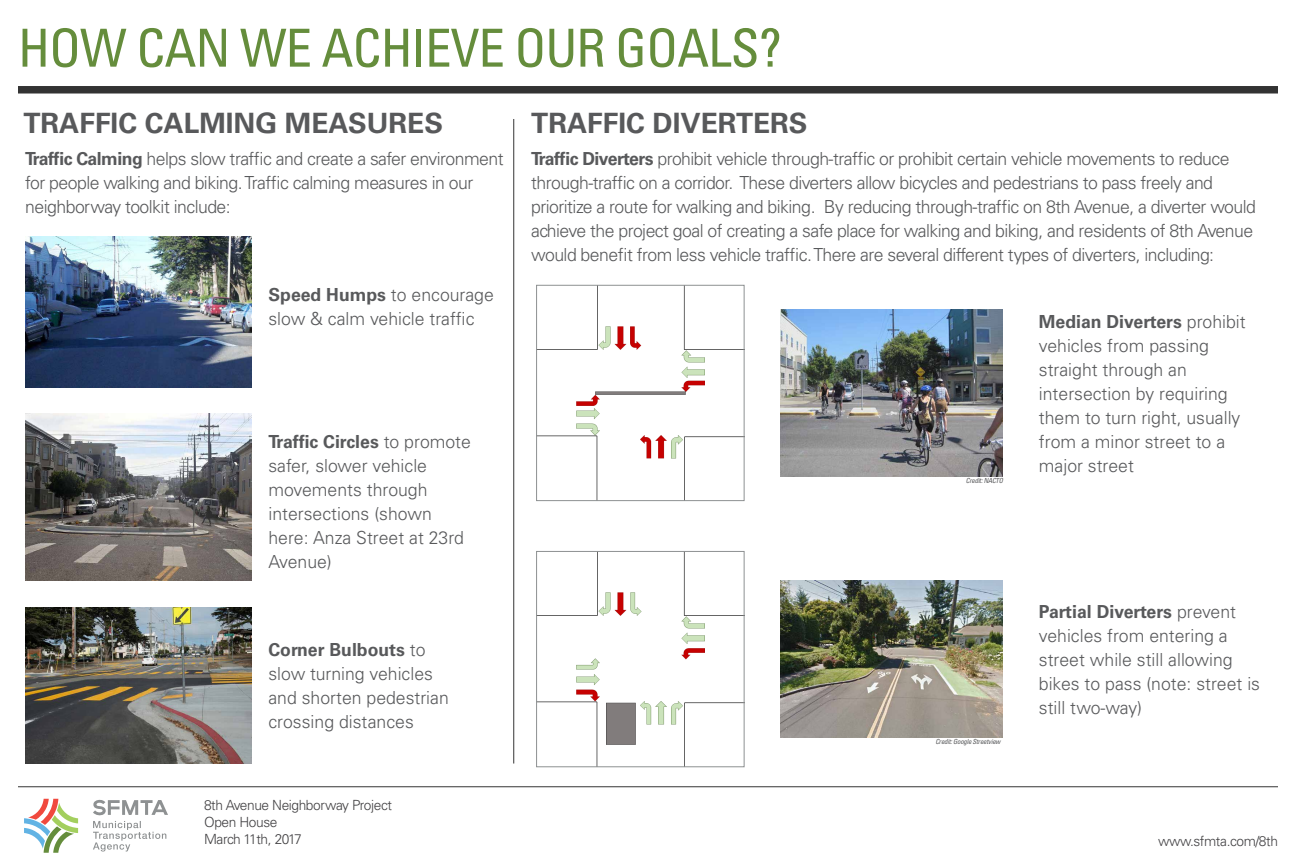
<style>
.page{position:relative;width:1296px;height:864px;background:#fff}
.page>*{position:absolute;margin:0;border:0;box-sizing:border-box;transform-origin:0 0}
.t1{font:condensed 52.5px "Univers";letter-spacing:-.02em;color:#658d3c}
.t2{font:700 28px "Univers";color:#58595b}
.t3{font:300 18px/24px "Univers";letter-spacing:-.03em;color:#58595b}
.t4{font:300 18px/24px "Univers";color:#58595b}
.t5{font:300 14px/16.8px "Univers";letter-spacing:-.03em;color:#414042}
.t6{font:italic condensed 7px "Univers";letter-spacing:-.03em;color:#58595b}
.s1{font-weight:700}
</style>
<div class="page">
<svg style="left:93px;top:799px;width:75px;height:53px"></svg>
<svg style="left:24px;top:799px;width:54px;height:54px"></svg>
<hr style="left:18px;top:786px;width:1260px;height:1px;background:#000">
<div style="left:18px;top:86px;width:1260px;height:8px;background:#333"></div>
<img style="left:25px;top:237px;width:226px;height:150px">
<img style="left:25px;top:607px;width:226px;height:156px">
<img style="left:538px;top:287px;width:204px;height:212px">
<div style="left:536px;top:285px;width:208px;height:216px;border:1px solid #8e9192"></div>
<img style="left:538px;top:553px;width:204px;height:212px">
<div style="left:536px;top:551px;width:208px;height:216px;border:1px solid #8e9192"></div>
<img style="left:780px;top:309px;width:223px;height:167px">
<img style="left:780px;top:581px;width:223px;height:156px">
<img style="left:25px;top:414px;width:226px;height:166px">
<hr style="left:513px;top:119px;width:1px;height:645px;background:#000">
<h1 class="t1" style="left:18px;top:15px;width:765px">HOW CAN WE ACHIEVE OUR GOALS?</h1>
<h2 class="t2" style="left:23px;top:106px;width:421px">TRAFFIC CALMING MEASURES</h2>
<h2 class="t2" style="left:531px;top:106px;width:278px">TRAFFIC DIVERTERS</h2>
<p class="t3" style="left:25px;top:146px;width:480px"><span class="s1">Traffic Calming</span> helps slow traffic and create a safer environment for people walking and biking. Traffic calming measures in our neighborway toolkit include:</p>
<p class="t4" style="left:268px;top:283px;width:227px"><span class="s1">Speed Humps</span> to encourage slow &amp; calm vehicle traffic</p>
<p class="t4" style="left:268px;top:430px;width:204px"><span class="s1">Traffic Circles</span> to promote safer, slower vehicle movements through intersections (shown here: Anza Street at 23rd<br>Avenue)</p>
<p class="t4" style="left:268px;top:638px;width:182px"><span class="s1">Corner Bulbouts</span> to slow turning vehicles and shorten pedestrian crossing distances</p>
<p class="t5" style="left:204px;top:797px;width:189px">8th Avenue Neighborway Project<br>Open House<br>March 11th, 2017</p>
<p class="t3" style="left:531px;top:146px;width:726px"><span class="s1">Traffic Diverters</span> prohibit vehicle through-traffic or prohibit certain vehicle movements to reduce through-traffic on a corridor. These diverters allow bicycles and pedestrians to pass freely and prioritize a route for walking and biking. By reducing through-traffic on 8th Avenue, a diverter would achieve the project goal of creating a safe place for walking and biking, and residents of 8th Avenue would benefit from less vehicle traffic. There are several different types of diverters, including:</p>
<p class="t6" style="left:966px;top:476px;width:39px">Credit: NACTO</p>
<p class="t4" style="left:1039px;top:310px;width:208px"><span class="s1">Median Diverters</span> prohibit vehicles from passing straight through an intersection by requiring them to turn right, usually from a minor street to a major street</p>
<p class="t6" style="left:935px;top:737px;width:67px">Credit: Google Streetview</p>
<p class="t4" style="left:1039px;top:600px;width:223px"><span class="s1">Partial Diverters</span> prevent vehicles from entering a street while still allowing bikes to pass (note: street is still two-way)</p>
<p class="t5" style="left:1158px;top:833px;width:121px">www.sfmta.com/8th</p>
</div>
